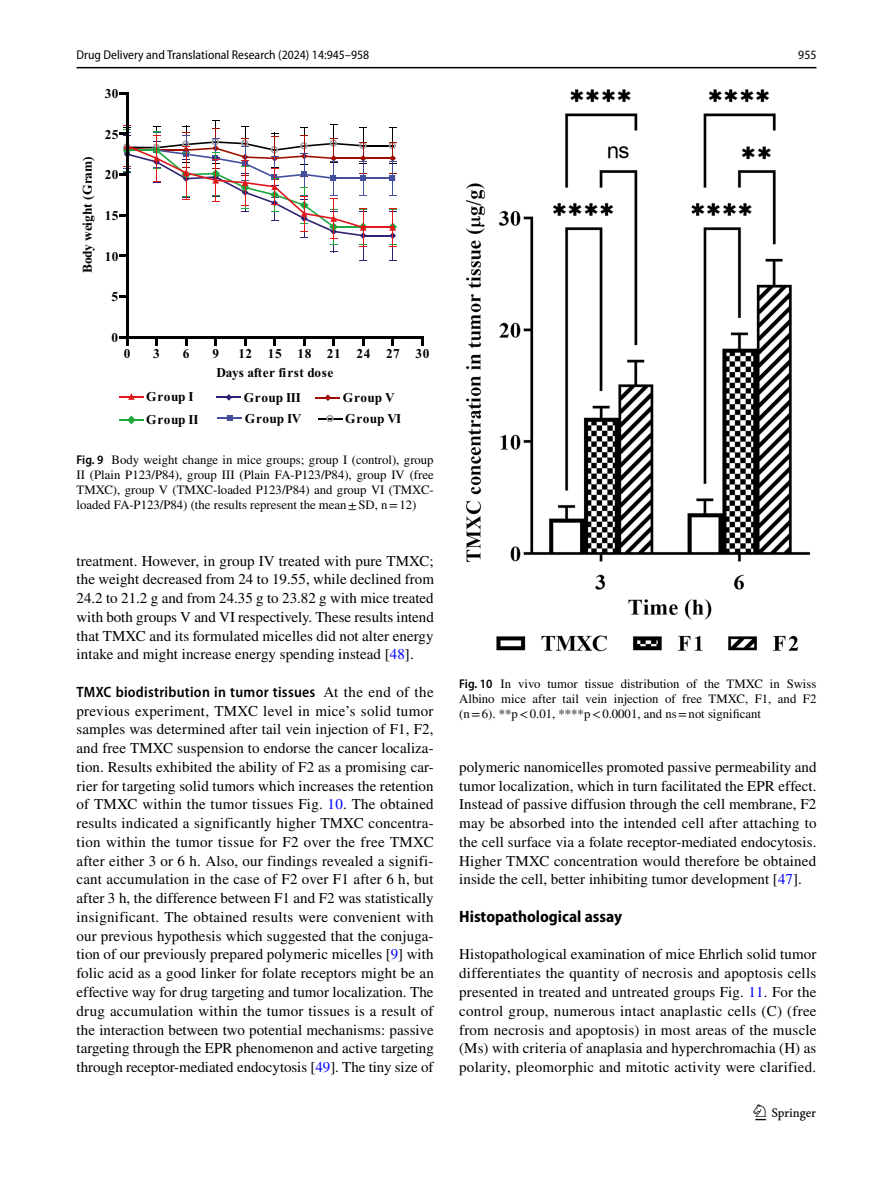
<style>
.page{position:relative;width:893px;height:1187px;background:#fff}
.page>*{position:absolute;margin:0;border:0;box-sizing:border-box;transform-origin:0 0}
.t1{font:22.5px "Springnew Regular 3";color:#000}
.t2{font:700 semi-condensed 16.5px "Myriad Pro";color:#000}
.t3{font:15px/18.8px "STIX";letter-spacing:.005em;color:#000;text-align:justify}
.t4{font:600 semi-condensed 15px "Myriad Pro";letter-spacing:.015em;color:#000}
.t5{font:13.5px/21px "Times New Roman PS Bold MT5";letter-spacing:.035em;color:#000}
.t6{font:13.5px "Times New Roman PS Bold MT5";letter-spacing:.015em;color:#000}
.t7{font:13.35px "Times New Roman PS Bold MT5";letter-spacing:-.015em;color:#000}
.t8{font:12.75px/15px "STIX";color:#000;text-align:justify}
.t9{font:semi-condensed 12.75px "Myriad Pro";color:#000}
.s1{font-family:"Myriad Pro";font-weight:600;font-stretch:semi-condensed}
.s2{color:#00f}
.s3{font-family:"STIX";font-weight:400;font-stretch:normal}
</style>
<div class="page">
<hr style="left:77px;top:67px;width:739px;height:1px;background:#000">
<hr style="left:362px;top:145px;width:32px;height:2px;background:#000">
<hr style="left:362px;top:157px;width:32px;height:2px;background:#9e0f03">
<hr style="left:362px;top:177px;width:32px;height:2px;background:#434e9c">
<hr style="left:392px;top:161px;width:1px;height:35px;background:#434e9c">
<svg style="left:389px;top:127px;width:7px;height:37px"></svg>
<svg style="left:389px;top:173px;width:7px;height:8px"></svg>
<hr style="left:362px;top:235px;width:32px;height:1px;background:#2f2272">
<hr style="left:392px;top:211px;width:1px;height:49px;background:#2f2272">
<hr style="left:362px;top:226px;width:32px;height:2px;background:#e2171a">
<svg style="left:388px;top:208px;width:9px;height:39px"></svg>
<hr style="left:126px;top:336px;width:297px;height:2px;background:#000">
<svg style="left:155px;top:338px;width:3px;height:7px"></svg>
<svg style="left:185px;top:338px;width:2px;height:7px"></svg>
<svg style="left:214px;top:338px;width:3px;height:7px"></svg>
<svg style="left:244px;top:338px;width:2px;height:7px"></svg>
<svg style="left:273px;top:338px;width:3px;height:7px"></svg>
<svg style="left:303px;top:338px;width:2px;height:7px"></svg>
<svg style="left:332px;top:338px;width:3px;height:7px"></svg>
<svg style="left:362px;top:338px;width:2px;height:7px"></svg>
<svg style="left:392px;top:338px;width:2px;height:7px"></svg>
<svg style="left:421px;top:338px;width:2px;height:7px"></svg>
<hr style="left:126px;top:92px;width:2px;height:246px;background:#000">
<svg style="left:119px;top:336px;width:9px;height:9px"></svg>
<svg style="left:119px;top:295px;width:7px;height:3px"></svg>
<svg style="left:119px;top:120px;width:248px;height:140px"></svg>
<svg style="left:119px;top:92px;width:7px;height:2px"></svg>
<svg style="left:119px;top:393px;width:24px;height:7px"></svg>
<hr style="left:119px;top:419px;width:24px;height:2px;background:#1fa73d">
<svg style="left:128px;top:415px;width:7px;height:9px"></svg>
<hr style="left:217px;top:396px;width:24px;height:2px;background:#2f2272">
<svg style="left:226px;top:394px;width:6px;height:6px"></svg>
<hr style="left:218px;top:417px;width:24px;height:2px;background:#434e9c">
<svg style="left:227px;top:415px;width:5px;height:6px"></svg>
<svg style="left:316px;top:394px;width:24px;height:7px"></svg>
<svg style="left:318px;top:414px;width:24px;height:8px"></svg>
<img style="left:465px;top:89px;width:346px;height:563px">
<p class="t9" style="left:77px;top:48px;width:294px">Drug Delivery and Translational Research (2024) 14:945–958</p>
<p class="t9" style="left:798px;top:48px;width:20px">955</p>
<p class="t5" style="left:105px;top:82px;width:15px">30</p>
<p class="t7" style="left:78px;top:273px;width:118px;rotate:-90deg">Body weight (Gram)</p>
<p class="t5" style="left:105px;top:123px;width:15px">25</p>
<p class="t5" style="left:105px;top:164px;width:15px">20</p>
<p class="t5" style="left:105px;top:204px;width:15px">15</p>
<p class="t5" style="left:105px;top:245px;width:15px">10</p>
<p class="t5" style="left:111px;top:286px;width:8px">5</p>
<p class="t5" style="left:111px;top:326px;width:8px">0</p>
<p class="t5" style="left:124px;top:342px;width:8px">0</p>
<p class="t5" style="left:153px;top:342px;width:8px">3</p>
<p class="t5" style="left:183px;top:342px;width:8px">6</p>
<p class="t5" style="left:212px;top:342px;width:8px">9</p>
<p class="t5" style="left:238px;top:342px;width:193px">12 15 18 21 24 27 30</p>
<p class="t6" style="left:216px;top:363px;width:118px">Days after first dose</p>
<p class="t5" style="left:146px;top:384px;width:54px;line-height:23.4px">Group I<br>Group II</p>
<p class="t5" style="left:244px;top:386px;width:59px">Group III<br>Group IV</p>
<p class="t5" style="left:343px;top:387px;width:60px">Group V<br>Group VI</p>
<p class="t8" style="left:77px;top:453px;width:359px"><span class="s1">Fig. 9</span> Body weight change in mice groups; group I (control), group II (Plain P123/P84), group III (Plain FA-P123/P84), group IV (free TMXC), group V (TMXC-loaded P123/P84) and group VI (TMXC&shy;loaded FA-P123/P84) (the results represent the mean±SD, n=12)</p>
<p class="t3" style="left:77px;top:552px;width:359px">treatment. However, in group IV treated with pure TMXC; the weight decreased from 24 to 19.55, while declined from 24.2 to 21.2 g and from 24.35 g to 23.82 g with mice treated with both groups V and VI respectively. These results intend that TMXC and its formulated micelles did not alter energy intake and might increase energy spending instead [<span class="s2">48</span>].</p>
<p class="t4" style="left:77px;top:683px;width:359px">TMXC biodistribution in tumor tissues <span class="s3">At the end of the</span></p>
<p class="t3" style="left:77px;top:702px;width:359px">previous experiment, TMXC level in mice’s solid tumor samples was determined after tail vein injection of F1, F2, and free TMXC suspension to endorse the cancer localiza&shy;tion. Results exhibited the ability of F2 as a promising car&shy;rier for targeting solid tumors which increases the retention of TMXC within the tumor tissues Fig. <span class="s2">10</span>. The obtained results indicated a significantly higher TMXC concentra&shy;tion within the tumor tissue for F2 over the free TMXC after either 3 or 6 h. Also, our findings revealed a signifi&shy;cant accumulation in the case of F2 over F1 after 6 h, but after 3 h, the difference between F1 and F2 was statistically insignificant. The obtained results were convenient with our previous hypothesis which suggested that the conjuga&shy;tion of our previously prepared polymeric micelles [<span class="s2">9</span>] with folic acid as a good linker for folate receptors might be an effective way for drug targeting and tumor localization. The drug accumulation within the tumor tissues is a result of the interaction between two potential mechanisms: passive targeting through the EPR phenomenon and active targeting through receptor-mediated endocytosis [<span class="s2">49</span>]. The tiny size of</p>
<p class="t8" style="left:459px;top:677px;width:359px"><span class="s1">Fig. 10</span> In vivo tumor tissue distribution of the TMXC in Swiss Albino mice after tail vein injection of free TMXC, F1, and F2 (n=6). **p&lt;0.01, ****p&lt;0.0001, and ns=not significant</p>
<p class="t3" style="left:459px;top:758px;width:359px">polymeric nanomicelles promoted passive permeability and tumor localization, which in turn facilitated the EPR effect.<br>Instead of passive diffusion through the cell membrane, F2 may be absorbed into the intended cell after attaching to the cell surface via a folate receptor-mediated endocytosis.<br>Higher TMXC concentration would therefore be obtained inside the cell, better inhibiting tumor development [<span class="s2">47</span>].</p>
<p class="t2" style="left:459px;top:907px;width:164px">Histopathological assay</p>
<p class="t3" style="left:459px;top:946px;width:359px">Histopathological examination of mice Ehrlich solid tumor differentiates the quantity of necrosis and apoptosis cells presented in treated and untreated groups Fig. <span class="s2">11</span>. For the control group, numerous intact anaplastic cells (C) (free from necrosis and apoptosis) in most areas of the muscle (Ms) with criteria of anaplasia and hyperchromachia (H) as polarity, pleomorphic and mitotic activity were clarified.</p>
<h1 class="t1" style="left:755px;top:1104px;width:62px">1 3</h1>
</div>
